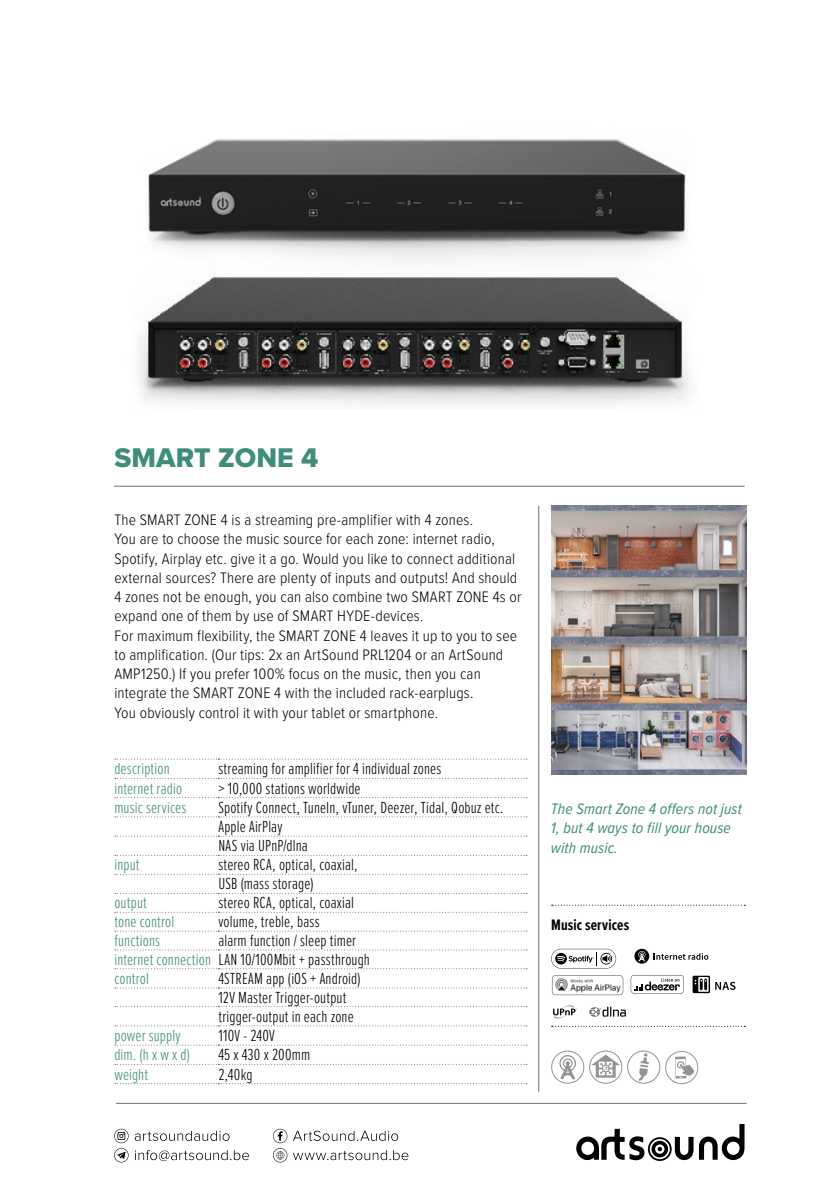
<style>
.page{position:relative;width:819px;height:1191px;background:#fff}
.page>*{position:absolute;margin:0;border:0;box-sizing:border-box;transform-origin:0 0}
.t1{font:28px "Proxima Nova Extrabld";letter-spacing:.005em;color:#3f8b7c}
.t2{font:300 16.62px/18.9px "Proxima Nova Ex Cn";letter-spacing:.01em;color:#000}
.t3{font:300 16.62px "Proxima Nova Ex Cn";letter-spacing:.01em;color:#3f8b7c}
.t4{font:300 15.75px/19.2px "Proxima Nova Cond";letter-spacing:.01em;color:#000}
.t5{font:italic 15.75px/19.2px "Proxima Nova Cond";letter-spacing:.005em;color:#3f8b7c}
.t6{font:700 15.75px "Proxima Nova Ex Cn";letter-spacing:.01em;color:#000}
.s1{color:#3f8b7c}
</style>
<div class="page">
<hr style="left:538px;top:506px;width:1px;height:585px;background:#6f6f6f">
<svg style="left:551px;top:1026px;width:194px;height:1px"></svg>
<svg style="left:551px;top:904px;width:194px;height:1px"></svg>
<hr style="left:114px;top:486px;width:630px;height:1px;background:#6f6f6f">
<svg style="left:552px;top:975px;width:71px;height:20px"></svg>
<svg style="left:551px;top:948px;width:65px;height:20px"></svg>
<svg style="left:634px;top:948px;width:15px;height:15px"></svg>
<svg style="left:638px;top:951px;width:7px;height:10px"></svg>
<svg style="left:630px;top:975px;width:53px;height:18px"></svg>
<svg style="left:715px;top:981px;width:20px;height:9px"></svg>
<svg style="left:653px;top:953px;width:55px;height:6px"></svg>
<svg style="left:553px;top:1005px;width:23px;height:13px"></svg>
<svg style="left:589px;top:1006px;width:38px;height:10px"></svg>
<svg style="left:692px;top:975px;width:18px;height:18px"></svg>
<svg style="left:698px;top:977px;width:10px;height:14px"></svg>
<svg style="left:694px;top:978px;width:13px;height:12px"></svg>
<div style="left:665px;top:1051px;width:33px;height:33px;border:1px solid #929292;border-radius:50%"></div>
<svg style="left:675px;top:1056px;width:19px;height:22px"></svg>
<div style="left:589px;top:1050px;width:33px;height:33px;border:1px solid #929292;border-radius:50%"></div>
<svg style="left:591px;top:1054px;width:29px;height:23px"></svg>
<svg style="left:559px;top:1055px;width:17px;height:24px"></svg>
<div style="left:551px;top:1050px;width:33px;height:33px;border:1px solid #929292;border-radius:50%"></div>
<div style="left:627px;top:1050px;width:33px;height:33px;border:1px solid #929292;border-radius:50%"></div>
<svg style="left:638px;top:1053px;width:10px;height:28px"></svg>
<img style="left:551px;top:505px;width:195px;height:269px">
<img style="left:148px;top:139px;width:538px;height:122px">
<img style="left:138px;top:261px;width:552px;height:144px">
<hr style="left:116px;top:1103px;width:630px;height:1px;background:#6f6f6f">
<svg style="left:699px;top:1124px;width:45px;height:36px"></svg>
<svg style="left:576px;top:1128px;width:117px;height:33px"></svg>
<svg style="left:114px;top:1128px;width:294px;height:34px"></svg>
<svg style="left:115px;top:816px;width:412px;height:1px"></svg>
<svg style="left:115px;top:835px;width:412px;height:1px"></svg>
<svg style="left:115px;top:778px;width:412px;height:1px"></svg>
<svg style="left:115px;top:797px;width:412px;height:1px"></svg>
<svg style="left:115px;top:855px;width:412px;height:1px"></svg>
<svg style="left:115px;top:873px;width:412px;height:1px"></svg>
<svg style="left:115px;top:893px;width:412px;height:1px"></svg>
<svg style="left:115px;top:912px;width:412px;height:1px"></svg>
<svg style="left:115px;top:930px;width:412px;height:1px"></svg>
<svg style="left:115px;top:949px;width:412px;height:1px"></svg>
<svg style="left:115px;top:968px;width:412px;height:1px"></svg>
<svg style="left:115px;top:987px;width:412px;height:1px"></svg>
<svg style="left:115px;top:1006px;width:412px;height:1px"></svg>
<svg style="left:115px;top:1025px;width:412px;height:1px"></svg>
<svg style="left:115px;top:1044px;width:412px;height:1px"></svg>
<svg style="left:115px;top:1064px;width:412px;height:1px"></svg>
<svg style="left:115px;top:758px;width:412px;height:1px"></svg>
<svg style="left:115px;top:1083px;width:412px;height:1px"></svg>
<h1 class="t1" style="left:114px;top:437px;width:205px">SMART ZONE 4</h1>
<p class="t4" style="left:114px;top:509px;width:408px">The SMART ZONE 4 is a streaming pre-amplifier with 4 zones.<br>You are to choose the music source for each zone: internet radio, Spotify, Airplay etc. give it a go. Would you like to connect additional external sources? There are plenty of inputs and outputs! And should 4 zones not be enough, you can also combine two SMART ZONE 4s or expand one of them by use of SMART HYDE-devices.<br>For maximum flexibility, the SMART ZONE 4 leaves it up to you to see to amplification. (Our tips: 2x an ArtSound PRL1204 or an ArtSound AMP1250.) If you prefer 100% focus on the music, then you can integrate the SMART ZONE 4 with the included rack-earplugs.<br>You obviously control it with your tablet or smartphone.</p>
<p class="t3" style="left:114px;top:756px;width:57px">description</p>
<p class="t2" style="left:218px;top:758px;width:224px">streaming for amplifier for 4 individual zones</p>
<p class="t3" style="left:114px;top:776px;width:69px">internet radio</p>
<p class="t2" style="left:218px;top:777px;width:144px">&gt; 10,000 stations worldwide</p>
<p class="t3" style="left:114px;top:795px;width:73px">music services</p>
<p class="t2" style="left:218px;top:797px;width:286px">Spotify Connect, TuneIn, vTuner, Deezer, Tidal, Qobuz etc.<br>Apple AirPlay<br>NAS via UPnP/dlna</p>
<p class="t3" style="left:114px;top:852px;width:27px">input</p>
<p class="t2" style="left:218px;top:854px;width:141px">stereo RCA, optical, coaxial,<br>USB (mass storage)</p>
<p class="t3" style="left:114px;top:891px;width:34px">output</p>
<p class="t2" style="left:218px;top:892px;width:137px">stereo RCA, optical, coaxial</p>
<p class="t3" style="left:114px;top:909px;width:61px">tone control</p>
<p class="t2" style="left:218px;top:911px;width:103px">volume, treble, bass</p>
<p class="t3" style="left:114px;top:928px;width:47px">functions</p>
<p class="t2" style="left:114px;top:930px;width:257px;text-indent:104px">alarm function / sleep timer <span class="s1">internet connection</span> LAN 10/100Mbit + passthrough <span class="s1">control</span></p>
<p class="t2" style="left:218px;top:968px;width:144px">4STREAM app (iOS + Android)<br>12V Master Trigger-output trigger-output in each zone</p>
<p class="t3" style="left:114px;top:1023px;width:68px">power supply</p>
<p class="t2" style="left:218px;top:1025px;width:58px">110V - 240V</p>
<p class="t3" style="left:114px;top:1042px;width:77px">dim. (h x w x d)</p>
<p class="t2" style="left:218px;top:1044px;width:93px">45 x 430 x 200mm</p>
<p class="t3" style="left:114px;top:1062px;width:35px">weight</p>
<p class="t2" style="left:218px;top:1063px;width:36px">2,40kg</p>
<p class="t5" style="left:551px;top:798px;width:192px">The Smart Zone 4 offers not just<br>1, but 4 ways to fill your house with music.</p>
<p class="t6" style="left:551px;top:913px;width:79px">Music services</p>
</div>
